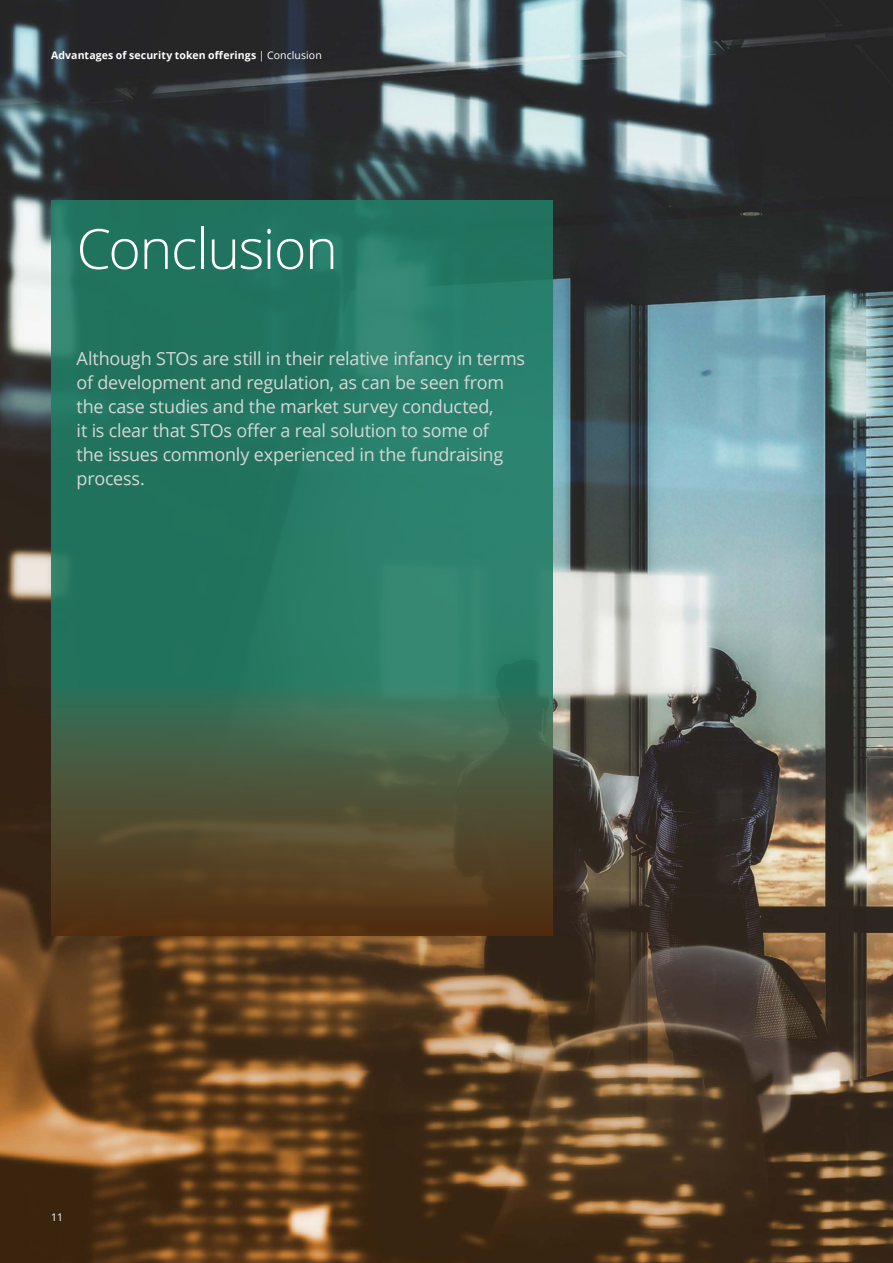
<style>
.page{position:relative;width:893px;height:1263px;background:#fff}
.page>*{position:absolute;margin:0;border:0;box-sizing:border-box;transform-origin:0 0}
.t1{font:300 55.5px "Open Sans";letter-spacing:-.025em;color:#fff}
.t2{font:18px/24px "Open Sans";letter-spacing:-.015em;color:#d7d8d6}
.t3{font:700 10.5px "Open Sans";letter-spacing:.01em;color:#fff}
.t4{font:10.5px "Open Sans";color:#fff}
.s1{font-weight:400}
</style>
<div class="page">
<img style="left:0;top:0;width:893px;height:1263px">
<svg style="left:51px;top:201px;width:502px;height:734px;background:#336c54"></svg>
<p class="t3" style="left:51px;top:48px;width:272px">Advantages of security token offerings <span class="s1">| Conclusion</span></p>
<h1 class="t1" style="left:77px;top:211px;width:263px">Conclusion</h1>
<p class="t2" style="left:77px;top:346px;width:450px">Although STOs are still in their relative infancy in terms of development and regulation, as can be seen from the case studies and the market survey conducted,<br>it is clear that STOs offer a real solution to some of<br>the issues commonly experienced in the fundraising process.</p>
<p class="t4" style="left:51px;top:1210px;width:13px">11</p>
</div>
